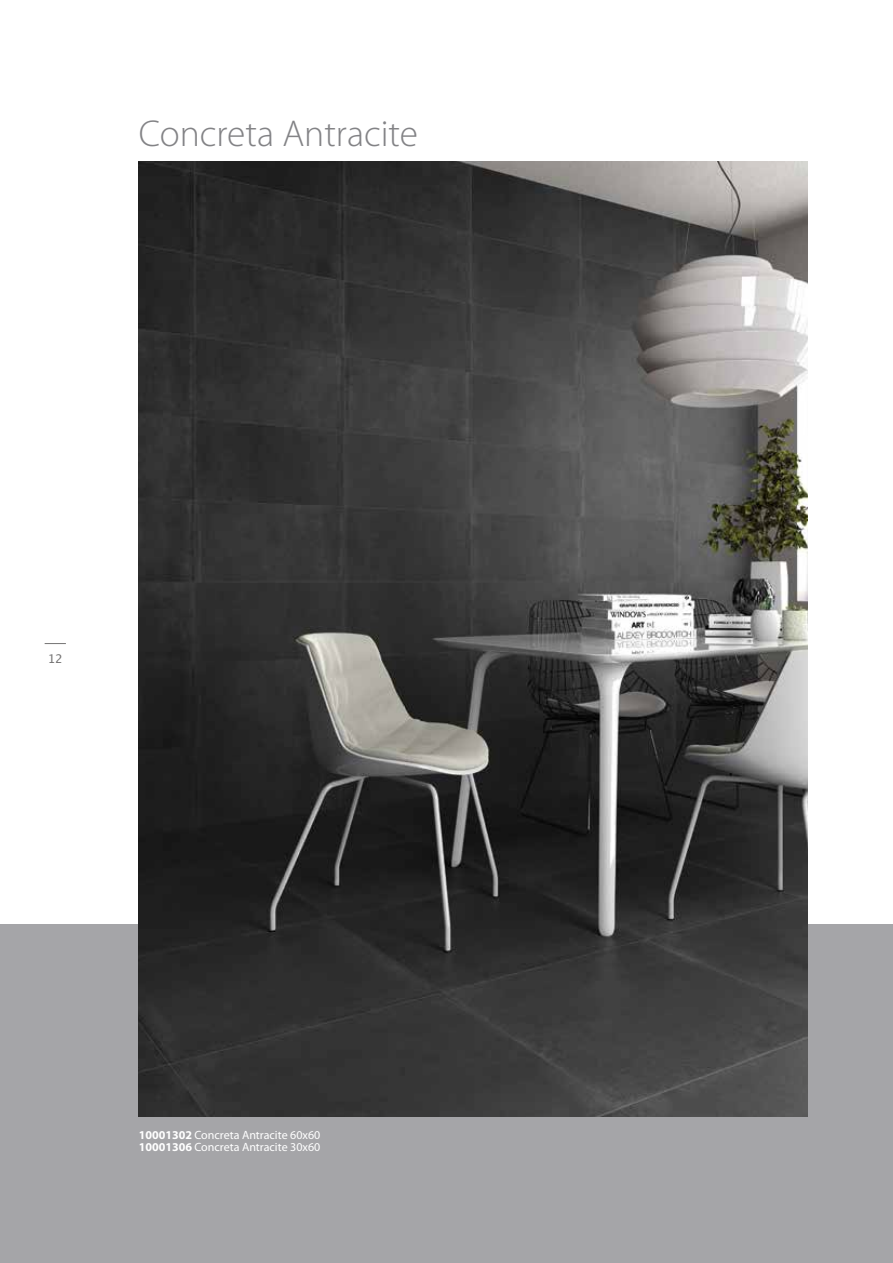
<style>
.page{position:relative;width:893px;height:1263px;background:#fff}
.page>*{position:absolute;margin:0;border:0;box-sizing:border-box;transform-origin:0 0}
.t1{font:300 37.5px "Myriad Pro";color:#838386}
.t2{font:12px/12.8px "Myriad Pro";color:#fff}
.t3{font:12px "Lucida Grande";color:#747373}
.s1{font-weight:700}
</style>
<div class="page">
<hr style="left:892px;top:0;width:1px;height:1263px;background:#d2d2d3">
<div style="left:0;top:924px;width:893px;height:339px;background:#a5a5a8"></div>
<img style="left:139px;top:162px;width:669px;height:955px">
<svg style="left:45px;top:643px;width:21px;height:1px"></svg>
<h1 class="t1" style="left:139px;top:113px;width:281px">Concreta Antracite</h1>
<p class="t3" style="left:48px;top:652px;width:17px">12</p>
<p class="t2" style="left:139px;top:1128px;width:183px"><span class="s1">10001302</span> Concreta Antracite 60x60<br><span class="s1">10001306</span> Concreta Antracite 30x60</p>
</div>
